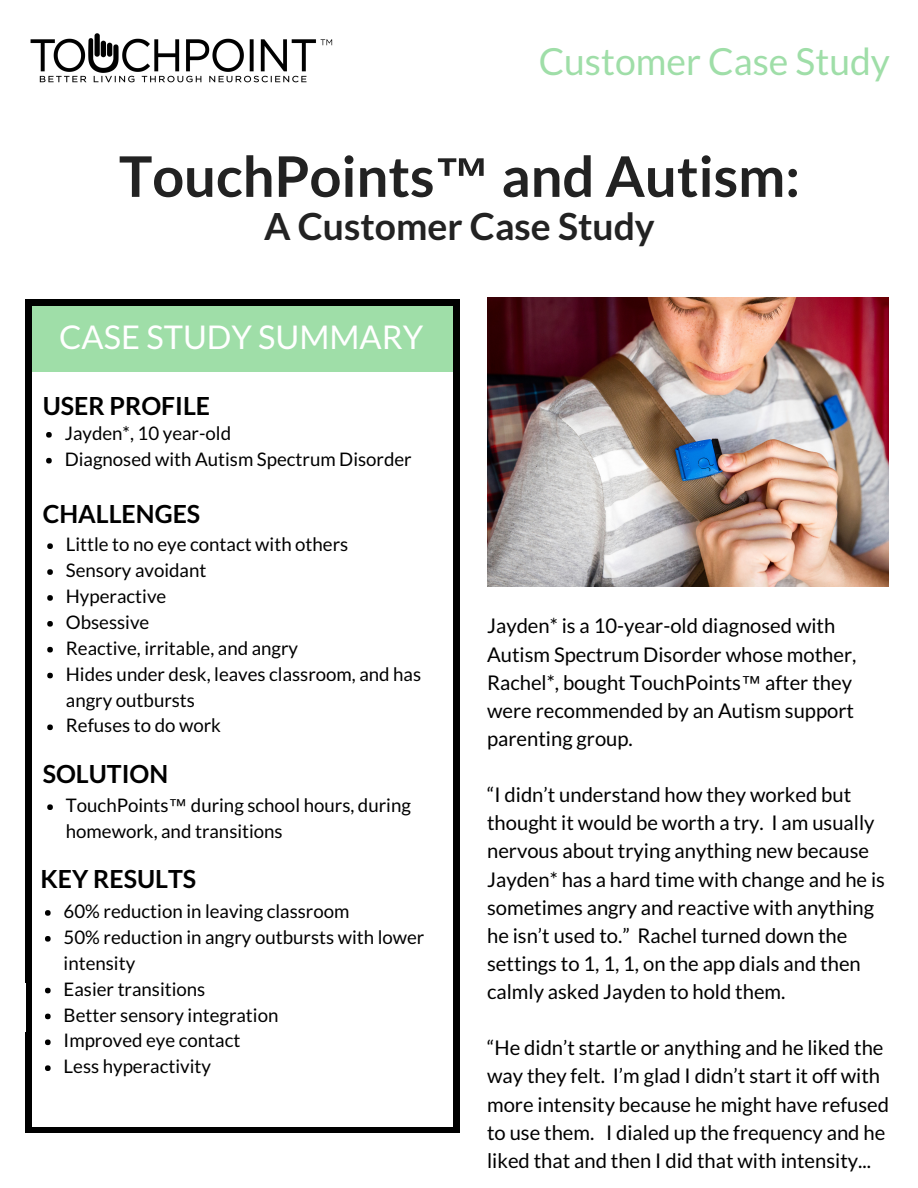
<style>
.page{position:relative;width:918px;height:1188px;background:#fff}
.page>*{position:absolute;margin:0;border:0;box-sizing:border-box;transform-origin:0 0}
.t1{font:700 55.95px "Lato";color:#222}
.t2{font:700 37.35px "Lato";color:#222}
.t3{font:37.35px "Lato";color:#9fdea8}
.t4{font:32.7px "Lato";color:#fff}
.t5{font:700 24.9px "Lato";color:#000}
.t6{font:20.25px/28.2px "Lato";color:#000}
.t7{font:18.75px/25.8px "Lato";color:#000}
.s1{font-family:"Liberation Sans"}
</style>
<div class="page">
<img style="left:30px;top:33px;width:303px;height:50px">
<div style="left:26px;top:299px;width:434px;height:834px;background:#000"></div>
<div style="left:33px;top:306px;width:420px;height:820px;background:#fff"></div>
<div style="left:33px;top:306px;width:420px;height:65px;background:#9fdea8"></div>
<svg style="left:46px;top:432px;width:6px;height:6px"></svg>
<svg style="left:46px;top:458px;width:6px;height:6px"></svg>
<svg style="left:47px;top:543px;width:6px;height:6px"></svg>
<svg style="left:47px;top:569px;width:6px;height:6px"></svg>
<svg style="left:47px;top:595px;width:6px;height:6px"></svg>
<svg style="left:47px;top:621px;width:6px;height:6px"></svg>
<svg style="left:47px;top:647px;width:6px;height:5px"></svg>
<svg style="left:47px;top:673px;width:6px;height:5px"></svg>
<svg style="left:47px;top:724px;width:6px;height:6px"></svg>
<svg style="left:47px;top:804px;width:6px;height:6px"></svg>
<svg style="left:45px;top:910px;width:6px;height:6px"></svg>
<svg style="left:45px;top:936px;width:6px;height:6px"></svg>
<svg style="left:45px;top:988px;width:6px;height:5px"></svg>
<svg style="left:45px;top:1014px;width:6px;height:5px"></svg>
<svg style="left:45px;top:1040px;width:6px;height:5px"></svg>
<svg style="left:45px;top:1065px;width:6px;height:6px"></svg>
<img style="left:487px;top:297px;width:402px;height:289px">
<h2 class="t3" style="left:539px;top:39px;width:353px">Customer Case Study</h2>
<h1 class="t1" style="left:119px;top:142px;width:683px">TouchPoints<span class="s1">™</span> and Autism:</h1>
<h2 class="t2" style="left:264px;top:203px;width:392px">A Customer Case Study</h2>
<h3 class="t4" style="left:59px;top:316px;width:366px">CASE STUDY SUMMARY</h3>
<p class="t5" style="left:43px;top:391px;width:169px">USER PROFILE</p>
<p class="t7" style="left:65px;top:420px;width:349px">Jayden*, 10 year-old<br>Diagnosed with Autism Spectrum Disorder</p>
<p class="t5" style="left:43px;top:499px;width:159px">CHALLENGES</p>
<p class="t7" style="left:66px;top:531px;width:357px">Little to no eye contact with others<br>Sensory avoidant<br>Hyperactive<br>Obsessive<br>Reactive, irritable, and angry<br>Hides under desk, leaves classroom, and has angry outbursts<br>Refuses to do work</p>
<p class="t5" style="left:43px;top:758px;width:127px">SOLUTION</p>
<p class="t7" style="left:66px;top:792px;width:347px">TouchPoints<span class="s1">™</span> during school hours, during homework, and transitions</p>
<p class="t5" style="left:40px;top:863px;width:157px">KEY RESULTS</p>
<p class="t7" style="left:64px;top:898px;width:362px">60% reduction in leaving classroom<br>50% reduction in angry outbursts with lower intensity<br>Easier transitions<br>Better sensory integration<br>Improved eye contact<br>Less hyperactivity</p>
<p class="t6" style="left:487px;top:611px;width:371px">Jayden* is a 10-year-old diagnosed with Autism Spectrum Disorder whose mother, Rachel*, bought TouchPoints<span class="s1">™</span> after they were recommended by an Autism support parenting group.</p>
<p class="t6" style="left:487px;top:780px;width:399px">“I didn’t understand how they worked but thought it would be worth a try. I am usually nervous about trying anything new because Jayden* has a hard time with change and he is sometimes angry and reactive with anything he isn’t used to.” Rachel turned down the settings to 1, 1, 1, on the app dials and then calmly asked Jayden to hold them.</p>
<p class="t6" style="left:487px;top:1033px;width:403px">“He didn’t startle or anything and he liked the way they felt. I’m glad I didn’t start it off with more intensity because he might have refused to use them. I dialed up the frequency and he liked that and then I did that with intensity...</p>
</div>
